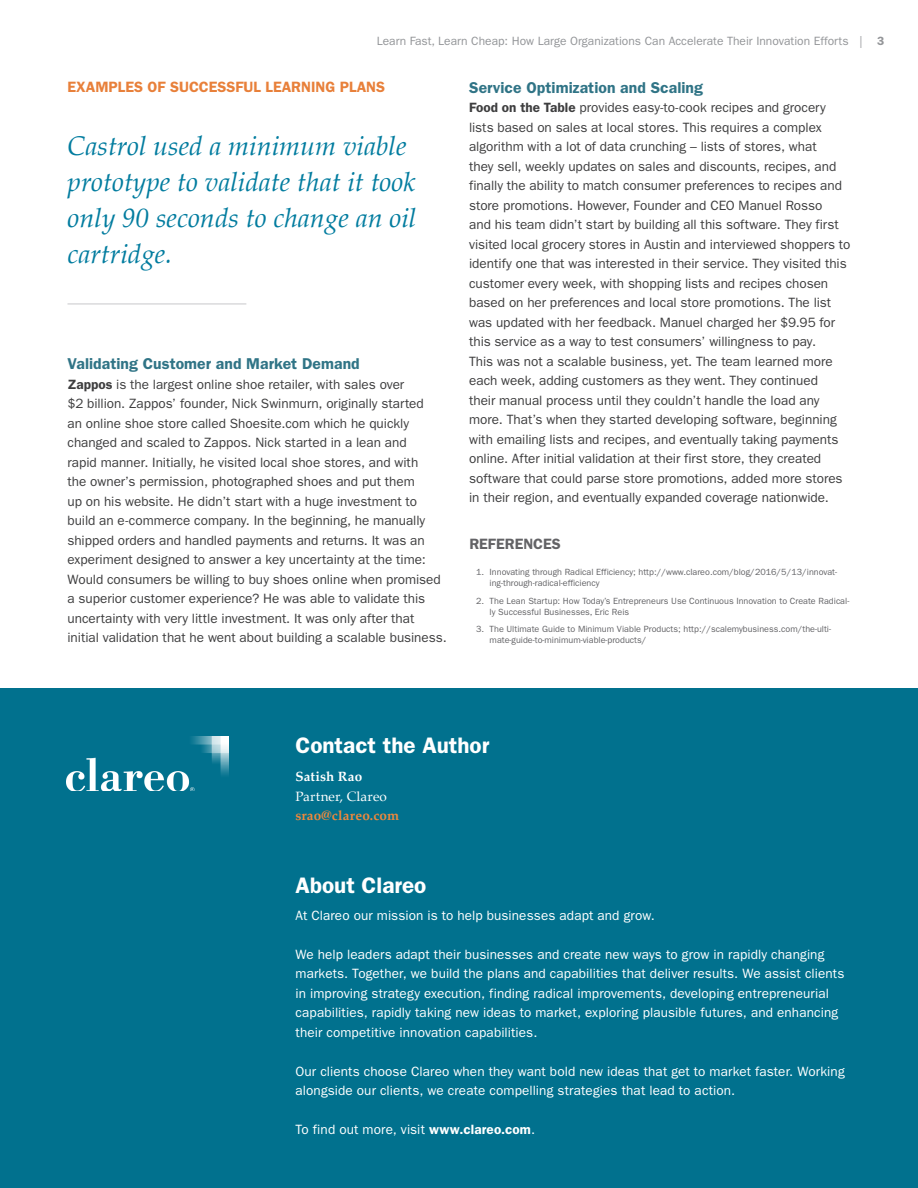
<style>
.page{position:relative;width:918px;height:1188px;background:#fff}
.page>*{position:absolute;margin:0;border:0;box-sizing:border-box;transform-origin:0 0}
.Section_Break_Blue{font:italic 27px/36px "Palatino";color:#027c9f}
.Heading{font:600 22.5px "Franklin Gothic";color:#fff}
.subhead_3{font:600 15.75px "Franklin Gothic";letter-spacing:.005em;color:#307486}
.Orange_Subhead_all_c{font:600 15px "Franklin Gothic";color:#e8803a}
.Orange_Subhead_all_c-2{font:600 15px "Franklin Gothic";color:#636366}
.Body{font:13.5px/19.5px "Franklin Gothic";color:#3e3e3f}
.Body-2{font:13.5px/19.5px "Franklin Gothic";letter-spacing:.01em;color:#fff}
.Author_Name{font:700 13.5px "Palatino";letter-spacing:.01em;color:#ef883c}
.Author_info{font:13.5px "Palatino";letter-spacing:.01em;color:#fff}
.Author_Name-2{font:700 13.5px "Palatino";letter-spacing:.005em;color:#fff}
.t1{font:12px "Franklin Gothic";color:#939598}
.t2{font:9px/10.8px "Franklin Gothic";color:#636366}
.s1{font-weight:600}
</style>
<div class="page">
<hr style="left:68px;top:304px;width:178px;height:1px;background:#c7c8ca">
<div style="left:0;top:688px;width:918px;height:500px;background:#01718e"></div>
<img style="left:67px;top:736px;width:162px;height:55px">
<p class="t1" style="left:377px;top:34px;width:509px">Learn Fast, Learn Cheap: How Large Organizations Can Accelerate Their Innovation Efforts | <span class="s1">3</span></p>
<p class="Orange_Subhead_all_c" style="left:68px;top:78px;width:319px">EXAMPLES OF SUCCESSFUL LEARNING PLANS</p>
<p class="subhead_3" style="left:469px;top:78px;width:235px">Service Optimization and Scaling</p>
<p class="Body" style="left:469px;top:98px;width:383px"><span class="s1">Food on the Table</span> provides easy-to-cook recipes and grocery lists based on sales at local stores. This requires a complex algorithm with a lot of data crunching – lists of stores, what<br>they sell, weekly updates on sales and discounts, recipes, and finally the ability to match consumer preferences to recipes and store promotions. However, Founder and CEO Manuel Rosso<br>and his team didn’t start by building all this software. They first visited local grocery stores in Austin and interviewed shoppers to identify one that was interested in their service. They visited this customer every week, with shopping lists and recipes chosen based on her preferences and local store promotions. The list was updated with her feedback. Manuel charged her $9.95 for this service as a way to test consumers’ willingness to pay.<br>This was not a scalable business, yet. The team learned more each week, adding customers as they went. They continued<br>their manual process until they couldn’t handle the load any more. That’s when they started developing software, beginning with emailing lists and recipes, and eventually taking payments online. After initial validation at their first store, they created software that could parse store promotions, added more stores in their region, and eventually expanded coverage nationwide.</p>
<p class="Orange_Subhead_all_c-2" style="left:469px;top:535px;width:93px">REFERENCES</p>
<p class="t2" style="left:490px;top:567px;width:349px;text-indent:-14px">1. Innovating through Radical Efficiency; http://www.clareo.com/blog/2016/5/13/innovat&shy;ing-through-radical-efficiency</p>
<p class="t2" style="left:490px;top:595px;width:361px;text-indent:-14px">2. The Lean Startup: How Today’s Entrepreneurs Use Continuous Innovation to Create Radical&shy;ly Successful Businesses, Eric Reis</p>
<p class="t2" style="left:490px;top:624px;width:343px;text-indent:-14px">3. The Ultimate Guide to Minimum Viable Products; http://scalemybusiness.com/the-ulti&shy;mate-guide-to-minimum-viable-products/</p>
<p class="Section_Break_Blue" style="left:68px;top:128px;width:350px">Castrol used a minimum viable prototype to validate that it took only 90 seconds to change an oil cartridge.</p>
<p class="subhead_3" style="left:68px;top:354px;width:294px">Validating Customer and Market Demand</p>
<p class="Body" style="left:68px;top:374px;width:381px"><span class="s1">Zappos</span> is the largest online shoe retailer, with sales over<br>$2 billion. Zappos’ founder, Nick Swinmurn, originally started<br>an online shoe store called Shoesite.com which he quickly changed and scaled to Zappos. Nick started in a lean and<br>rapid manner. Initially, he visited local shoe stores, and with<br>the owner’s permission, photographed shoes and put them<br>up on his website. He didn’t start with a huge investment to build an e-commerce company. In the beginning, he manually shipped orders and handled payments and returns. It was an experiment designed to answer a key uncertainty at the time:<br>Would consumers be willing to buy shoes online when promised a superior customer experience? He was able to validate this uncertainty with very little investment. It was only after that initial validation that he went about building a scalable business.</p>
<p class="Heading" style="left:296px;top:732px;width:195px">Contact the Author</p>
<p class="Author_Name-2" style="left:296px;top:765px;width:68px">Satish Rao</p>
<p class="Author_info" style="left:296px;top:785px;width:93px">Partner, Clareo</p>
<p class="Author_Name" style="left:296px;top:804px;width:105px">srao@clareo.com</p>
<p class="Heading" style="left:296px;top:872px;width:132px">About Clareo</p>
<p class="Body-2" style="left:296px;top:905px;width:361px">At Clareo our mission is to help businesses adapt and grow.</p>
<p class="Body-2" style="left:296px;top:944px;width:550px">We help leaders adapt their businesses and create new ways to grow in rapidly changing markets. Together, we build the plans and capabilities that deliver results. We assist clients in improving strategy execution, finding radical improvements, developing entrepreneurial capabilities, rapidly taking new ideas to market, exploring plausible futures, and enhancing their competitive innovation capabilities.</p>
<p class="Body-2" style="left:296px;top:1061px;width:551px">Our clients choose Clareo when they want bold new ideas that get to market faster. Working alongside our clients, we create compelling strategies that lead to action.</p>
<p class="Body-2" style="left:296px;top:1120px;width:241px">To find out more, visit <span class="s1">www.clareo.com</span>.</p>
</div>
